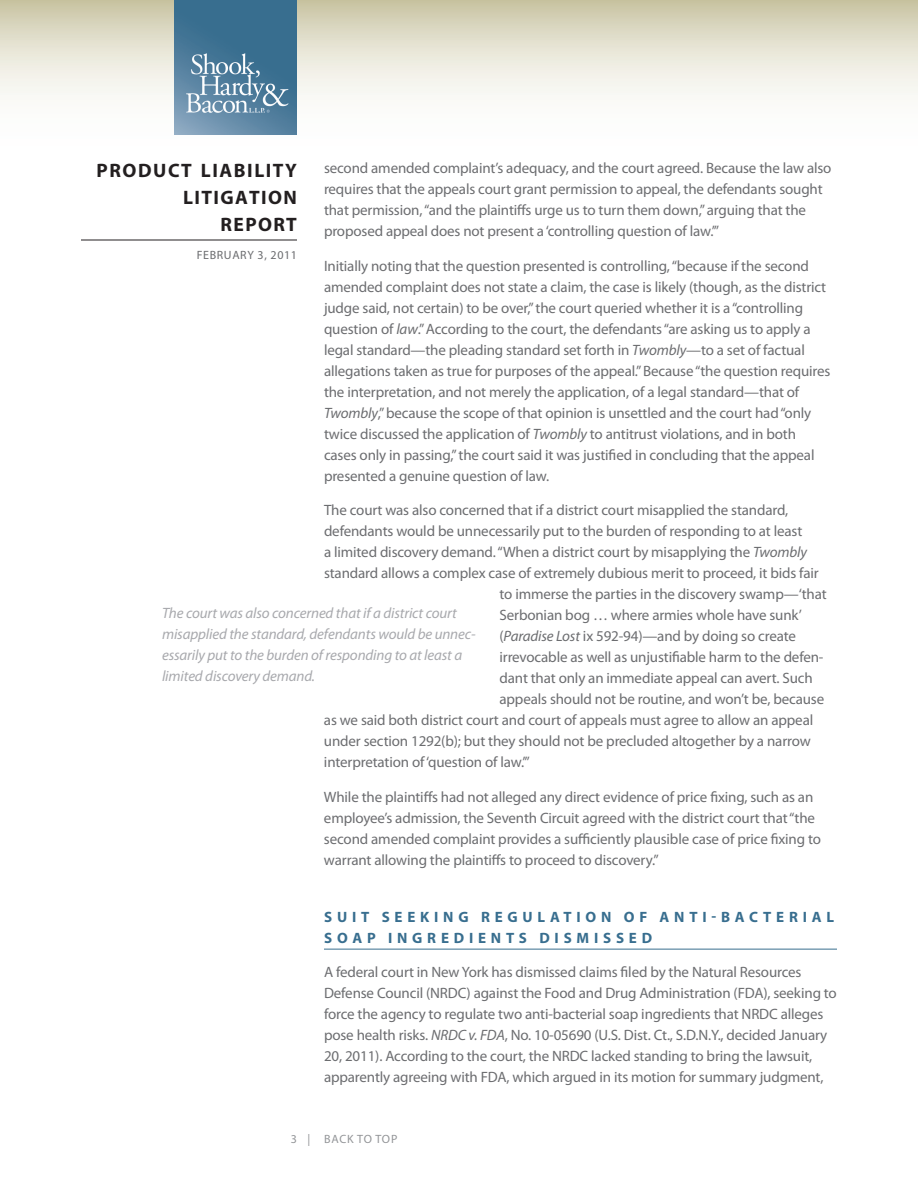
<style>
.page{position:relative;width:918px;height:1188px;background:#fff}
.page>*{position:absolute;margin:0;border:0;box-sizing:border-box;transform-origin:0 0}
.t1{font:700 19.5px/27px "Myriad Pro";letter-spacing:.075em;color:#231f20;text-align:right}
.t2{font:15px/21px "Myriad Pro";letter-spacing:-.01em;color:#6c6d70}
.t3{font:italic 15px/21px "Myriad Pro";letter-spacing:-.01em;color:#a8a9ad}
.t4{font:700 15px/21px "Myriad Pro";letter-spacing:.32em;color:#386e8f}
.t5{font:12px "Myriad Pro";letter-spacing:.05em;color:#6c6d70}
.t6{font:12px "Myriad Pro";color:#939598}
.s1{font-style:italic}
</style>
<div class="page">
<svg style="left:0;top:0;width:918px;height:135px"></svg>
<hr style="left:81px;top:240px;width:216px;height:1px;background:#231f20">
<img style="left:175px;top:0;width:122px;height:135px">
<hr style="left:324px;top:949px;width:513px;height:1px;background:#386e8f">
<p class="t2" style="left:324px;top:157px;width:509px">second amended complaint’s adequacy, and the court agreed. Because the law also requires that the appeals court grant permission to appeal, the defendants sought that permission, “and the plaintiffs urge us to turn them down,” arguing that the proposed appeal does not present a ‘controlling question of law.’”</p>
<p class="t2" style="left:324px;top:255px;width:508px">Initially noting that the question presented is controlling, “because if the second amended complaint does not state a claim, the case is likely (though, as the district judge said, not certain) to be over,” the court queried whether it is a “controlling question of <span class="s1">law</span>.” According to the court, the defendants “are asking us to apply a legal standard—the pleading standard set forth in <span class="s1">Twombly</span>—to a set of factual allegations taken as true for purposes of the appeal.” Because “the question requires the interpretation, and not merely the application, of a legal standard—that of <span class="s1">Twombly</span>,” because the scope of that opinion is unsettled and the court had “only twice discussed the application of <span class="s1">Twombly</span> to antitrust violations, and in both cases only in passing,” the court said it was justified in concluding that the appeal presented a genuine question of law.</p>
<p class="t2" style="left:324px;top:499px;width:466px">The court was also concerned that if a district court misapplied the standard,</p>
<p class="t2" style="left:324px;top:520px;width:480px">defendants would be unnecessarily put to the burden of responding to at least</p>
<p class="t2" style="left:324px;top:541px;width:485px">a limited discovery demand. “When a district court by misapplying the <span class="s1">Twombly</span></p>
<p class="t2" style="left:324px;top:562px;width:496px">standard allows a complex case of extremely dubious merit to proceed, it bids fair</p>
<p class="t2" style="left:500px;top:583px;width:329px">to immerse the parties in the discovery swamp—‘that</p>
<p class="t2" style="left:500px;top:604px;width:304px">Serbonian bog … where armies whole have sunk’</p>
<p class="t2" style="left:500px;top:625px;width:298px">(<span class="s1">Paradise Lost</span> ix 592-94)—and by doing so create</p>
<p class="t2" style="left:500px;top:646px;width:326px">irrevocable as well as unjustifiable harm to the defen-</p>
<p class="t2" style="left:500px;top:667px;width:315px">dant that only an immediate appeal can avert. Such</p>
<p class="t2" style="left:500px;top:688px;width:326px">appeals should not be routine, and won’t be, because</p>
<p class="t2" style="left:324px;top:709px;width:491px">as we said both district court and court of appeals must agree to allow an appeal</p>
<p class="t2" style="left:324px;top:730px;width:488px">under section 1292(b); but they should not be precluded altogether by a narrow</p>
<p class="t2" style="left:324px;top:751px;width:207px">interpretation of ‘question of law.’”</p>
<p class="t2" style="left:324px;top:786px;width:499px">While the plaintiffs had not alleged any direct evidence of price fixing, such as an employee’s admission, the Seventh Circuit agreed with the district court that “the second amended complaint provides a sufficiently plausible case of price fixing to warrant allowing the plaintiffs to proceed to discovery.”</p>
<h1 class="t1" style="left:97px;top:156px;width:202px">PRODUCT LIABILITY<br>LITIGATION<br>REPORT</h1>
<p class="t5" style="left:197px;top:248px;width:102px">february 3, 2011</p>
<p class="t3" style="left:162px;top:602px;width:315px">The court was also concerned that if a district court misapplied the standard, defendants would be unnec&shy;essarily put to the burden of responding to at least a limited discovery demand.</p>
<p class="t4" style="left:324px;top:906px;width:511px">SUIT SEEKING REGULATION OF ANTI-BAC TERIAL<br>SOAP I NGREDIENTS DISMISS ED</p>
<p class="t2" style="left:324px;top:961px;width:514px">A federal court in New York has dismissed claims filed by the Natural Resources Defense Council (NRDC) against the Food and Drug Administration (FDA), seeking to force the agency to regulate two anti-bacterial soap ingredients that NRDC alleges pose health risks. <span class="s1">NRDC v. FDA</span>, No. 10-05690 (U.S. Dist. Ct., S.D.N.Y., decided January 20, 2011). According to the court, the NRDC lacked standing to bring the lawsuit, apparently agreeing with FDA, which argued in its motion for summary judgment,</p>
<p class="t6" style="left:291px;top:1132px;width:42px">3| back</p>
<p class="t6" style="left:357px;top:1132px;width:40px">to top</p>
</div>
